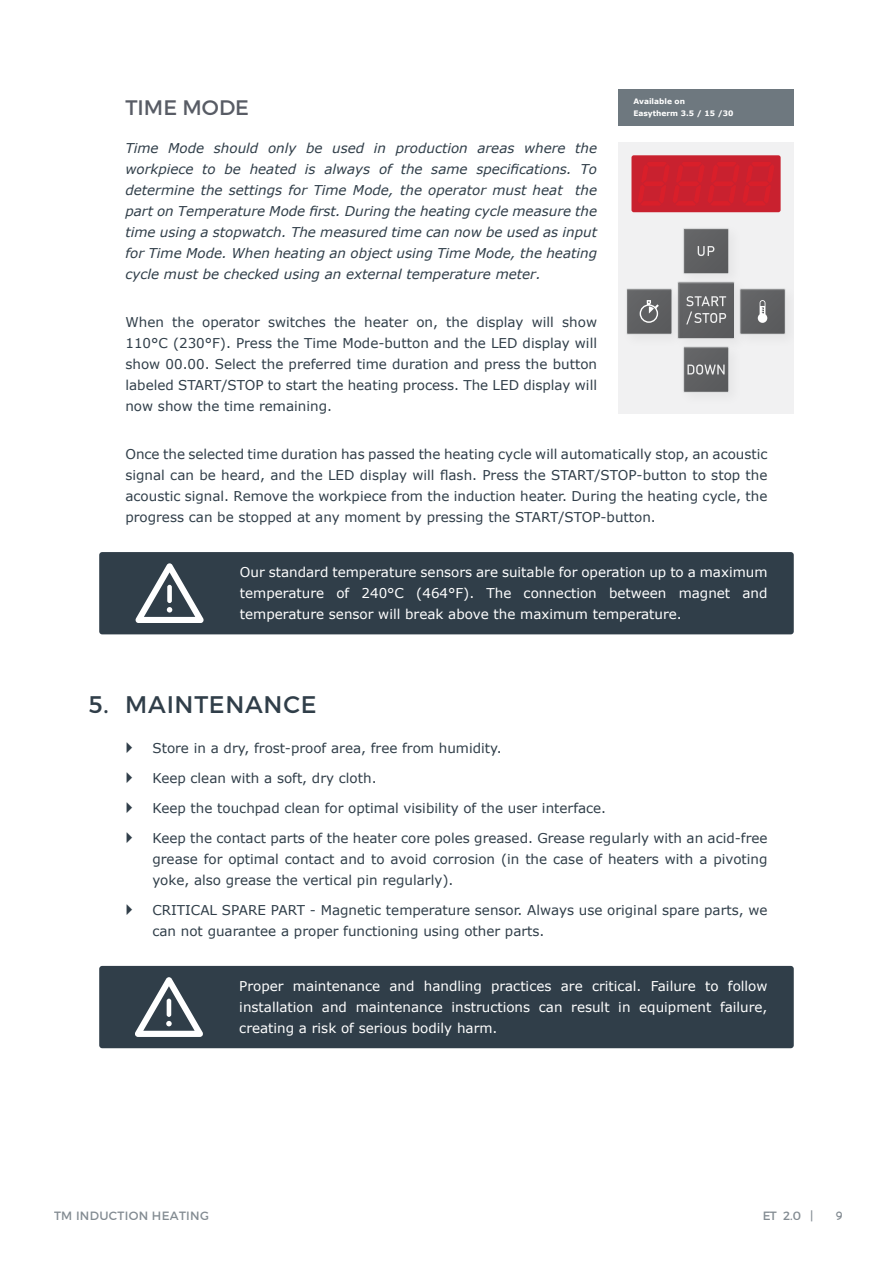
<style>
.page{position:relative;width:893px;height:1263px;background:#fff}
.page>*{position:absolute;margin:0;border:0;box-sizing:border-box;transform-origin:0 0}
.t1{font:24px "TM Montserrat Regular";letter-spacing:.03em;color:#303e49}
.t2{font:21px "TM Montserrat Regular";color:#585c65}
.t3{font:13.5px/21px "Verdana";color:#303e49;text-align:justify}
.t4{font:italic 13.5px/21px "Verdana";color:#303e49;text-align:justify}
.t5{font:13.5px/21px "Verdana";color:#fff;text-align:justify}
.t6{font:12px "TM Montserrat Regular";letter-spacing:.025em;color:#303e49}
.t7{font:700 7.5px/12px "Verdana";color:#fff}
</style>
<div class="page">
<div style="left:618px;top:143px;width:176px;height:271px;background:#f1f1f2"></div>
<div style="left:683px;top:346px;width:46px;height:47px;border:1px solid #e6e7e8"></div>
<img style="left:691px;top:339px;width:38px;height:8px">
<svg style="left:683px;top:228px;width:46px;height:46px;background:#6d6d6f"></svg>
<img style="left:730px;top:281px;width:5px;height:58px">
<div style="left:739px;top:288px;width:47px;height:47px;border:1px solid #e6e7e8"></div>
<svg style="left:740px;top:289px;width:45px;height:45px;background:#6c6d6e"></svg>
<svg style="left:683px;top:347px;width:46px;height:45px;background:#707172"></svg>
<img style="left:677px;top:281px;width:14px;height:72px">
<div style="left:626px;top:288px;width:46px;height:47px;border:1px solid #e6e7e8"></div>
<svg style="left:626px;top:289px;width:46px;height:45px;background:#6e6f71"></svg>
<svg style="left:678px;top:282px;width:56px;height:57px;background:#6f6f71"></svg>
<div style="left:631px;top:155px;width:150px;height:57px;background:#c9212f;border-radius:2px"></div>
<svg style="left:638px;top:162px;width:136px;height:43px"></svg>
<div style="left:99px;top:552px;width:695px;height:82px;background:#303e49;border-radius:3px"></div>
<svg style="left:136px;top:564px;width:68px;height:59px"></svg>
<div style="left:167px;top:585px;width:5px;height:18px;background:#fff;border-radius:2px"></div>
<div style="left:99px;top:966px;width:695px;height:82px;background:#303e49;border-radius:3px"></div>
<svg style="left:135px;top:977px;width:68px;height:59px"></svg>
<hr style="left:167px;top:999px;width:4px;height:18px;background:#fff;border-radius:2px">
<div style="left:618px;top:89px;width:176px;height:36px;background:#6e787f"></div>
<p class="t7" style="left:633px;top:95px;width:102px">Available on<br>Easytherm 3.5 / 15 /30</p>
<h2 class="t2" style="left:125px;top:95px;width:125px">TIME MODE</h2>
<p class="t4" style="left:125px;top:137px;width:473px">Time Mode should only be used in production areas where the workpiece to be heated is always of the same specifications. To determine the settings for Time Mode, the operator must heat the part on Temperature Mode first. During the heating cycle measure the time using a stopwatch. The measured time can now be used as input for Time Mode. When heating an object using Time Mode, the heating cycle must be checked using an external temperature meter.</p>
<p class="t3" style="left:125px;top:311px;width:473px">When the operator switches the heater on, the display will show 110°C (230°F). Press the Time Mode-button and the LED display will show 00.00. Select the preferred time duration and press the button labeled START/STOP to start the heating process. The LED display will now show the time remaining.</p>
<p class="t3" style="left:125px;top:444px;width:644px">Once the selected time duration has passed the heating cycle will automatically stop, an acoustic signal can be heard, and the LED display will flash. Press the START/STOP-button to stop the acoustic signal. Remove the workpiece from the induction heater. During the heating cycle, the progress can be stopped at any moment by pressing the START/STOP-button.</p>
<p class="t5" style="left:240px;top:562px;width:529px">Our standard temperature sensors are suitable for operation up to a maximum temperature of 240°C (464°F). The connection between magnet and temperature sensor will break above the maximum temperature.</p>
<h1 class="t1" style="left:89px;top:689px;width:229px">5. MAINTENANCE</h1>
<p class="t3" style="left:152px;top:737px;width:351px">Store in a dry, frost-proof area, free from humidity.</p>
<p class="t3" style="left:152px;top:767px;width:226px">Keep clean with a soft, dry cloth.</p>
<p class="t3" style="left:152px;top:797px;width:455px">Keep the touchpad clean for optimal visibility of the user interface.</p>
<p class="t3" style="left:152px;top:827px;width:617px">Keep the contact parts of the heater core poles greased. Grease regularly with an acid-free grease for optimal contact and to avoid corrosion (in the case of heaters with a pivoting yoke, also grease the vertical pin regularly).</p>
<p class="t3" style="left:152px;top:899px;width:617px">CRITICAL SPARE PART - Magnetic temperature sensor. Always use original spare parts, we can not guarantee a proper functioning using other parts.</p>
<p class="t5" style="left:239px;top:976px;width:530px">Proper maintenance and handling practices are critical. Failure to follow installation and maintenance instructions can result in equipment failure, creating a risk of serious bodily harm.</p>
<p class="t6" style="left:54px;top:1208px;width:156px">TM INDUCTION HEATING</p>
<p class="t6" style="left:762px;top:1208px;width:53px">ET 2.0 |</p>
<p class="t6" style="left:835px;top:1208px;width:9px">9</p>
</div>
